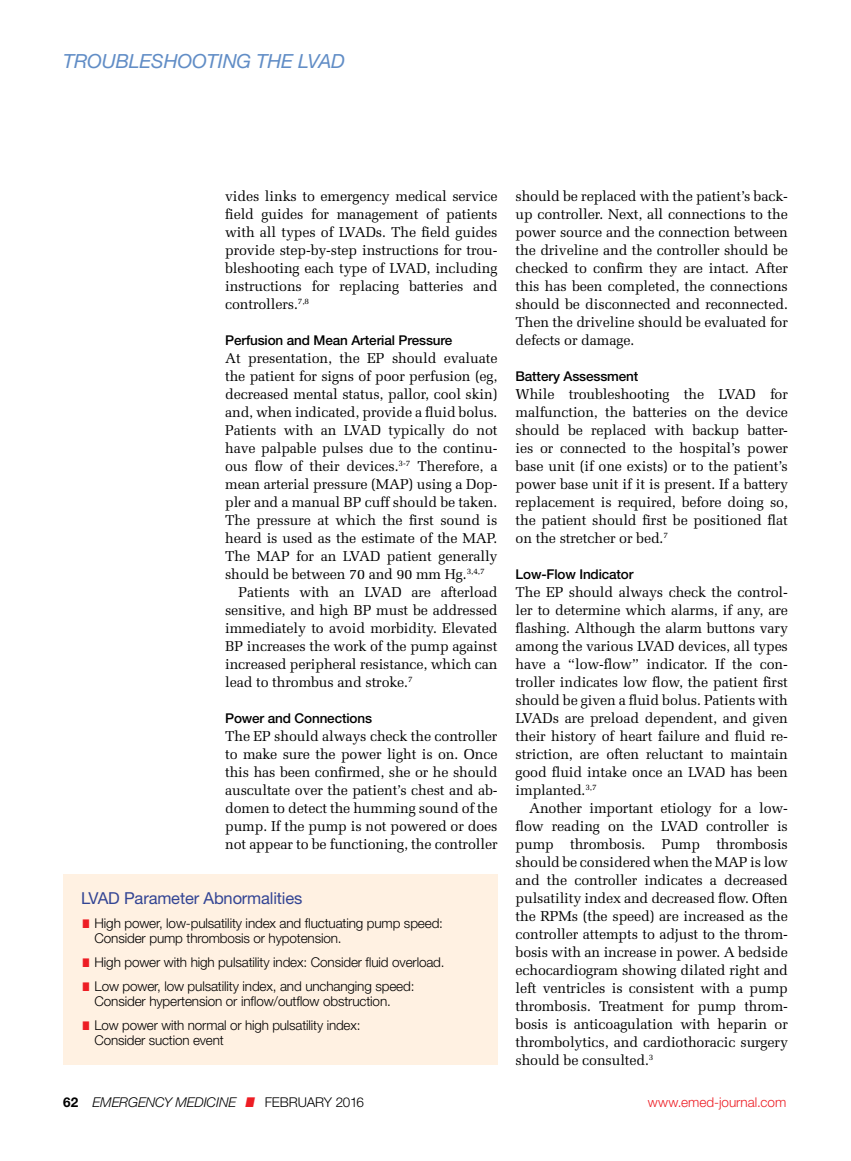
<style>
.page{position:relative;width:851px;height:1161px;background:#fff}
.page>*{position:absolute;margin:0;border:0;box-sizing:border-box;transform-origin:0 0}
.t1{font:italic 19.5px "Helvetica Neue LT Std";letter-spacing:-.01em;color:#618dc6}
.t2{font:16.5px "Helvetica Neue LT Std";letter-spacing:-.01em;color:#334594}
.t3{font:14.25px/18px "Melior LT Std";letter-spacing:-.01em;color:#000;text-align:justify}
.t4{font:300 13.5px/24px "Helvetica Neue LT Std";letter-spacing:-.01em;color:#000}
.t5{font:500 13.5px "Helvetica Neue LT Std";letter-spacing:-.01em;color:#000}
.t6{font:italic 300 13.5px "Helvetica Neue LT Std";letter-spacing:-.005em;color:#000}
.t7{font:300 13.5px "Helvetica Neue LT Std";color:#ed1d24}
.s1{font-weight:900;font-size:12px;color:#ed1d24}
.s2{font-weight:700;font-style:normal}
.s3{font-weight:900;color:#ed1d24}
.s4{font-style:normal}
</style>
<div class="page">
<div style="left:63px;top:874px;width:434px;height:191px;background:#fff1e2"></div>
<h1 class="t1" style="left:63px;top:49px;width:283px">TROUBLESHOOTING THE LVAD</h1>
<p class="t3" style="left:225px;top:187px;width:274px">vides links to emergency medical service field guides for management of patients with all types of LVADs. The field guides provide step-by-step instructions for trou&shy;bleshooting each type of LVAD, including instructions for replacing batteries and controllers.<sup>7,8</sup></p>
<p class="t5" style="left:225px;top:332px;width:229px">Perfusion and Mean Arterial Pressure</p>
<p class="t3" style="left:225px;top:349px;width:274px">At presentation, the EP should evaluate</p>
<p class="t3" style="left:225px;top:367px;width:274px">the patient for signs of poor perfusion (eg,</p>
<p class="t3" style="left:225px;top:385px;width:274px">decreased mental status, pallor, cool skin)</p>
<p class="t3" style="left:225px;top:403px;width:274px">and, when indicated, provide a fluid bolus.</p>
<p class="t3" style="left:225px;top:421px;width:274px">Patients with an LVAD typically do not</p>
<p class="t3" style="left:225px;top:439px;width:274px">have palpable pulses due to the continu-</p>
<p class="t3" style="left:225px;top:457px;width:274px">ous flow of their devices.<sup>3-7</sup> Therefore, a</p>
<p class="t3" style="left:225px;top:475px;width:274px">mean arterial pressure (MAP) using a Dop-</p>
<p class="t3" style="left:225px;top:493px;width:274px">pler and a manual BP cuff should be taken.</p>
<p class="t3" style="left:225px;top:511px;width:274px">The pressure at which the first sound is</p>
<p class="t3" style="left:225px;top:529px;width:274px">heard is used as the estimate of the MAP.</p>
<p class="t3" style="left:225px;top:547px;width:274px">The MAP for an LVAD patient generally</p>
<p class="t3" style="left:225px;top:565px;width:261px">should be between 70 and 90 mm Hg.<sup>3,4,7</sup></p>
<p class="t3" style="left:238px;top:583px;width:260px">Patients with an LVAD are afterload</p>
<p class="t3" style="left:225px;top:601px;width:274px">sensitive, and high BP must be addressed</p>
<p class="t3" style="left:225px;top:619px;width:274px">immediately to avoid morbidity. Elevated</p>
<p class="t3" style="left:225px;top:637px;width:274px">BP increases the work of the pump against</p>
<p class="t3" style="left:225px;top:655px;width:274px">increased peripheral resistance, which can</p>
<p class="t3" style="left:225px;top:673px;width:189px">lead to thrombus and stroke.<sup>7</sup></p>
<p class="t5" style="left:225px;top:710px;width:148px">Power and Connections</p>
<p class="t3" style="left:225px;top:727px;width:274px">The EP should always check the controller to make sure the power light is on. Once this has been confirmed, she or he should auscultate over the patient’s chest and ab&shy;domen to detect the humming sound of the pump. If the pump is not powered or does not appear to be functioning, the controller</p>
<p class="t2" style="left:81px;top:889px;width:223px">LVAD Parameter Abnormalities</p>
<p class="t4" style="left:94px;top:916px;width:350px;line-height:15px;text-indent:-14px"><span class="s1">l</span> High power, low-pulsatility index and fluctuating pump speed:<br>Consider pump thrombosis or hypotension.</p>
<p class="t4" style="left:81px;top:950px;width:365px"><span class="s1">l</span> High power with high pulsatility index: Consider fluid overload. <span class="s1">l</span> Low power, low pulsatility index, and unchanging speed:</p>
<p class="t4" style="left:81px;top:989px;width:311px;text-indent:14px">Consider hypertension or inflow/outflow obstruction. <span class="s1">l</span> Low power with normal or high pulsatility index:</p>
<p class="t4" style="left:94px;top:1028px;width:131px">Consider suction event</p>
<p class="t3" style="left:515px;top:187px;width:274px">should be replaced with the patient’s back&shy;up controller. Next, all connections to the power source and the connection between the driveline and the controller should be checked to confirm they are intact. After this has been completed, the connections should be disconnected and reconnected.<br>Then the driveline should be evaluated for defects or damage.</p>
<p class="t5" style="left:515px;top:368px;width:124px">Battery Assessment</p>
<p class="t3" style="left:515px;top:385px;width:274px">While troubleshooting the LVAD for malfunction, the batteries on the device should be replaced with backup batter&shy;ies or connected to the hospital’s power base unit (if one exists) or to the patient’s power base unit if it is present. If a battery replacement is required, before doing so, the patient should first be positioned flat on the stretcher or bed.<sup>7</sup></p>
<p class="t5" style="left:515px;top:566px;width:120px">Low-Flow Indicator</p>
<p class="t3" style="left:515px;top:583px;width:274px">The EP should always check the control&shy;ler to determine which alarms, if any, are flashing. Although the alarm buttons vary among the various LVAD devices, all types have a “low-flow” indicator. If the con&shy;troller indicates low flow, the patient first should be given a fluid bolus. Patients with LVADs are preload dependent, and given their history of heart failure and fluid re&shy;striction, are often reluctant to maintain good fluid intake once an LVAD has been implanted.<sup>3,7</sup></p>
<p class="t3" style="left:515px;top:799px;width:274px;text-indent:13px">Another important etiology for a low&shy;flow reading on the LVAD controller is pump thrombosis. Pump thrombosis should be considered when the MAP is low and the controller indicates a decreased pulsatility index and decreased flow. Often the RPMs (the speed) are increased as the controller attempts to adjust to the throm&shy;bosis with an increase in power. A bedside echocardiogram showing dilated right and left ventricles is consistent with a pump thrombosis. Treatment for pump throm&shy;bosis is anticoagulation with heparin or thrombolytics, and cardiothoracic surgery should be consulted.<sup>3</sup></p>
<p class="t6" style="left:63px;top:1094px;width:302px"><span class="s2">62</span> EMERGENCY MEDICINE <span class="s3">I</span> <span class="s4">FEBRUARY 2016</span></p>
<p class="t7" style="left:647px;top:1094px;width:140px">www.emed-journal.com</p>
</div>
